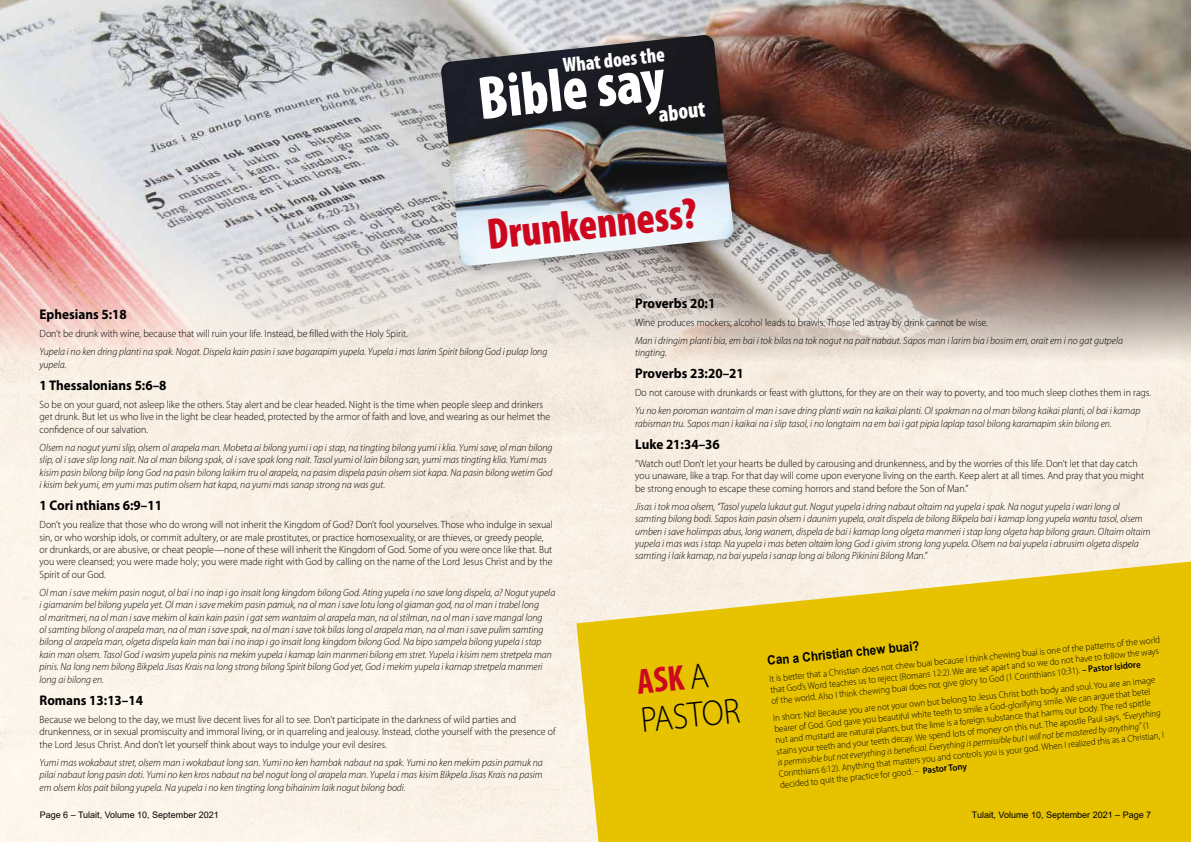
<style>
.page{position:relative;width:1191px;height:842px;background:#fff}
.page>*{position:absolute;margin:0;border:0;box-sizing:border-box;transform-origin:0 0}
.t1{font:900 condensed 61.4px "Myriad Pro";color:#fff;scale:.94 1}
.t2{font:900 condensed 43.9px "Myriad Pro";color:#cd071e;scale:.94 1}
.t3{font:300 36px/38.6px "Myriad Pro";color:#000;scale:.9 1}
.t4{font:900 condensed 22.9px "Myriad Pro";color:#fff;scale:.94 1}
.t5{font:900 condensed 20.8px "Myriad Pro";color:#fff;scale:.94 1}
.t6{font:700 14px "Myriad Pro";color:#000;scale:.94 1}
.t7{font:700 13px "Arial";color:#000;scale:.9 1}
.t8{font:italic 300 10.5px/12.4px "Myriad Pro";color:#000;scale:.94 1}
.t9{font:300 10.5px/12.4px "Myriad Pro";color:#000;scale:.94 1}
.t10{font:300 9.5px/11.1px "Myriad Pro";color:#000;scale:.94 1}
.t11{font:9px "Arial";color:#000}
.s1{font-weight:700;font-stretch:condensed;color:#cd071e}
.s2{font-weight:600}
.s3{font-style:italic}
</style>
<div class="page">
<img style="left:0;top:0;width:1191px;height:468px">
<svg style="left:576px;top:561px;width:615px;height:281px;background:#e8c71c"></svg>
<div style="left:437px;top:32px;width:309px;height:246px;background:#000;opacity:.25"></div>
<img style="left:441px;top:35px;width:293px;height:231px">
<div style="left:324px;top:428px;width:27px;height:22px;background:#f9efe4"></div>
<div style="left:909px;top:428px;width:27px;height:22px;background:#f8f0e5"></div>
<svg style="left:324px;top:229px;width:27px;height:23px"></svg>
<svg style="left:909px;top:229px;width:27px;height:23px"></svg>
<h3 class="t5" style="left:561px;top:52px;width:110px;rotate:-6deg">What does the</h3>
<h1 class="t1" style="left:474px;top:60px;width:201px;rotate:-6deg">Bible say</h1>
<h3 class="t4" style="left:657px;top:99px;width:51px;rotate:-6deg">about</h3>
<h2 class="t2" style="left:484px;top:207px;width:225px;rotate:-6deg">Drunkenness?</h2>
<h3 class="t6" style="left:40px;top:305px;width:94px">Ephesians 5:18</h3>
<p class="t9" style="left:40px;top:327px;width:393px">Don’t be drunk with wine, because that will ruin your life. Instead, be filled with the Holy Spirit.</p>
<p class="t8" style="left:40px;top:346px;width:542px">Yupela i no ken dring planti na spak. Nogat. Dispela kain pasin i save bagarapim yupela. Yupela i mas larim Spirit bilong God i pulap long yupela.</p>
<h3 class="t6" style="left:40px;top:376px;width:137px">1 Thessalonians 5:6–8</h3>
<p class="t9" style="left:40px;top:398px;width:544px">So be on your guard, not asleep like the others. Stay alert and be clear headed. Night is the time when people sleep and drinkers get drunk. But let us who live in the light be clear headed, protected by the armor of faith and love, and wearing as our helmet the confidence of our salvation.</p>
<p class="t8" style="left:40px;top:441px;width:547px">Olsem na nogut yumi slip, olsem ol arapela man. Mobeta ai bilong yumi i op i stap, na tingting bilong yumi i klia. Yumi save, ol man bilong slip, ol i save slip long nait. Na ol man bilong spak, ol i save spak long nait. Tasol yumi ol lain bilong san, yumi mas tingting klia. Yumi mas kisim pasin bilong bilip long God na pasin bilong laikim tru ol arapela, na pasim dispela pasin olsem siot kapa. Na pasin bilong wetim God i kisim bek yumi, em yumi mas putim olsem hat kapa, na yumi mas sanap strong na was gut.</p>
<h3 class="t6" style="left:40px;top:496px;width:132px">1 Cori nthians 6:9–11</h3>
<p class="t9" style="left:40px;top:518px;width:547px">Don’t you realize that those who do wrong will not inherit the Kingdom of God? Don’t fool yourselves. Those who indulge in sexual sin, or who worship idols, or commit adultery, or are male prostitutes, or practice homosexuality, or are thieves, or greedy people, or drunkards, or are abusive, or cheat people—none of these will inherit the Kingdom of God. Some of you were once like that. But you were cleansed; you were made holy; you were made right with God by calling on the name of the Lord Jesus Christ and by the Spirit of our God.</p>
<p class="t8" style="left:40px;top:586px;width:550px">Ol man i save mekim pasin nogut, ol bai i no inap i go insait long kingdom bilong God. Ating yupela i no save long dispela, a? Nogut yupela i giamanim bel bilong yupela yet. Ol man i save mekim pasin pamuk, na ol man i save lotu long ol giaman god, na ol man i trabel long<br>ol maritmeri, na ol man i save mekim ol kain kain pasin i gat sem wantaim ol arapela man, na ol stilman, na ol man i save mangal long<br>ol samting bilong ol arapela man, na ol man i save spak, na ol man i save tok bilas long ol arapela man, na ol man i save pulim samting bilong ol arapela man, olgeta dispela kain man bai i no inap i go insait long kingdom bilong God. Na bipo sampela bilong yupela i stap kain man olsem. Tasol God i wasim yupela pinis na mekim yupela i kamap lain manmeri bilong em stret. Yupela i kisim nem stretpela man pinis. Na long nem bilong Bikpela Jisas Krais na long strong bilong Spirit bilong God yet, God i mekim yupela i kamap stretpela manmeri long ai bilong en.</p>
<h3 class="t6" style="left:40px;top:691px;width:112px">Romans 13:13–14</h3>
<p class="t9" style="left:40px;top:713px;width:550px">Because we belong to the day, we must live decent lives for all to see. Don’t participate in the darkness of wild parties and drunkenness, or in sexual promiscuity and immoral living, or in quarreling and jealousy. Instead, clothe yourself with the presence of the Lord Jesus Christ. And don’t let yourself think about ways to indulge your evil desires.</p>
<p class="t8" style="left:40px;top:756px;width:537px;text-align:justify">Yumi mas wokabaut stret, olsem man i wokabaut long san. Yumi no ken hambak nabaut na spak. Yumi no ken mekim pasin pamuk na pilai nabaut long pasin doti. Yumi no ken kros nabaut na bel nogut long ol arapela man. Yupela i mas kisim Bikpela Jisas Krais na pasim em olsem klos pait bilong yupela. Na yupela i no ken tingting long bihainim laik nogut bilong bodi.</p>
<h3 class="t6" style="left:635px;top:294px;width:87px">Proverbs 20:1</h3>
<p class="t9" style="left:635px;top:316px;width:376px">Wine produces mockers; alcohol leads to brawls. Those led astray by drink cannot be wise.</p>
<p class="t8" style="left:635px;top:334px;width:520px">Man i dringim planti bia, em bai i tok bilas na tok nogut na pait nabaut. Sapos man i larim bia i bosim em, orait em i no gat gutpela tingting.</p>
<h3 class="t6" style="left:635px;top:364px;width:117px">Proverbs 23:20–21</h3>
<p class="t9" style="left:635px;top:386px;width:550px">Do not carouse with drunkards or feast with gluttons, for they are on their way to poverty, and too much sleep clothes them in rags.</p>
<p class="t8" style="left:635px;top:405px;width:539px">Yu no ken poroman wantaim ol man i save dring planti wain na kaikai planti. Ol spakman na ol man bilong kaikai planti, ol bai i kamap rabisman tru. Sapos man i kaikai na i slip tasol, i no longtaim na em bai i gat pipia laplap tasol bilong karamapim skin bilong en.</p>
<h3 class="t6" style="left:635px;top:435px;width:92px">Luke 21:34–36</h3>
<p class="t9" style="left:635px;top:457px;width:543px">“Watch out! Don’t let your hearts be dulled by carousing and drunkenness, and by the worries of this life. Don’t let that day catch you unaware, like a trap. For that day will come upon everyone living on the earth. Keep alert at all times. And pray that you might be strong enough to escape these coming horrors and stand before the Son of Man.”</p>
<p class="t8" style="left:635px;top:500px;width:550px">Jisas i tok moa olsem, “Tasol yupela lukaut gut. Nogut yupela i dring nabaut oltaim na yupela i spak. Na nogut yupela i wari long ol samting bilong bodi. Sapos kain pasin olsem i daunim yupela, orait dispela de bilong Bikpela bai i kamap long yupela wantu tasol, olsem umben i save holimpas abus, long wanem, dispela de bai i kamap long olgeta manmeri i stap long olgeta hap bilong graun. Oltaim oltaim yupela i mas was i stap. Na yupela i mas beten oltaim long God i givim strong long yupela. Olsem na bai yupela i abrusim olgeta dispela samting i laik kamap, na bai yupela i sanap long ai bilong Pikinini Bilong Man.”</p>
<h3 class="t3" style="left:635px;top:662px;width:112px;rotate:-6deg"><span class="s1">ASK</span> A<br>PASTOR</h3>
<p class="t10" style="left:768px;top:674px;width:419px;rotate:-6deg">It is better that a Christian does not chew buai because I think chewing buai is one of the patterns of the world that God’s Word teaches us to reject (Romans 12:2). We are set apart and so we do not have to follow the ways of the world. Also I think chewing buai does not give glory to God (1 Corinthians 10:31). <span class="s2">– Pastor Isidore</span></p>
<p class="t7" style="left:766px;top:652px;width:171px;rotate:-6deg">Can a Christian chew buai?</p>
<p class="t10" style="left:772px;top:713px;width:413px;rotate:-6deg">In short: No! Because you are not your own but belong to Jesus Christ both body and soul. You are an image bearer of God. God gave you beautiful white teeth to smile a God-glorifying smile. We can argue that betel nut and mustard are natural plants, but the lime is a foreign substance that harms our body. The red spittle stains your teeth and your teeth decay. We spend lots of money on this nut. The apostle Paul says, <span class="s3">“Everything is permissible but not everything is benefi cial. Everything is permissible but I will not be mastered by anything”</span> (1<br>Corinthians 6:12). Anything that masters you and controls you is your god. When I realized this as a Christian, I decided to quit the practice for good. – <span class="s2">Pastor Tony</span></p>
<p class="t11" style="left:40px;top:809px;width:181px">Page 6 – Tulait, Volume 10, September 2021</p>
<p class="t11" style="left:972px;top:809px;width:181px">Tulait, Volume 10, September 2021 – Page 7</p>
</div>
